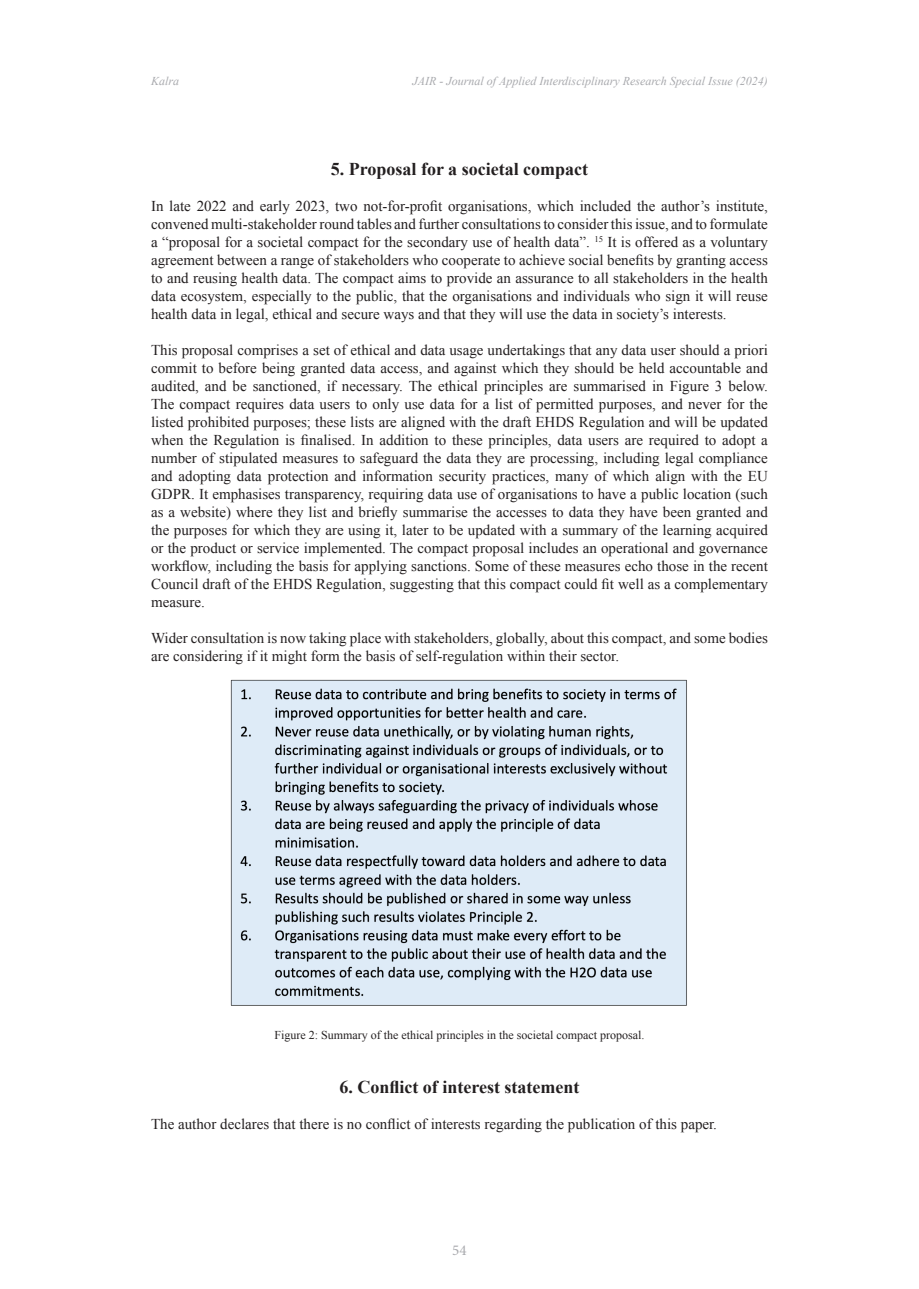
<style>
.page{position:relative;width:919px;height:1289px;background:#fff}
.page>*{position:absolute;margin:0;border:0;box-sizing:border-box;transform-origin:0 0}
.t1{font:700 18px "Times New Roman";color:#231f20}
.t2{font:15px/18px "Times New Roman";color:#231f20;text-align:justify}
.t3{font:15px "Minion Pro";color:#a8a9ad}
.t4{font:italic 12px "Times New Roman";color:#a8a9ad}
.t5{font:12px "Times New Roman";color:#231f20}
</style>
<div class="page">
<img style="left:231px;top:679px;width:456px;height:327px">
<p class="t4" style="left:151px;top:72px;width:30px">Kalra</p>
<p class="t4" style="left:412px;top:72px;width:357px">JAIR - Journal of Applied Interdisciplinary Research Special Issue (2024)</p>
<p class="t1" style="left:331px;top:156px;width:259px">5. Proposal for a societal compact</p>
<p class="t2" style="left:151px;top:197px;width:618px">In late 2022 and early 2023, two not-for-profit organisations, which included the author’s institute, convened multi-stakeholder round tables and further consultations to consider this issue, and to formulate a “proposal for a societal compact for the secondary use of health data”. <sup>15</sup> It is offered as a voluntary agreement between a range of stakeholders who cooperate to achieve social benefits by granting access to and reusing health data. The compact aims to provide an assurance to all stakeholders in the health data ecosystem, especially to the public, that the organisations and individuals who sign it will reuse health data in legal, ethical and secure ways and that they will use the data in society’s interests.</p>
<p class="t2" style="left:151px;top:341px;width:618px">This proposal comprises a set of ethical and data usage undertakings that any data user should a priori commit to before being granted data access, and against which they should be held accountable and audited, and be sanctioned, if necessary. The ethical principles are summarised in Figure 3 below.<br>The compact requires data users to only use data for a list of permitted purposes, and never for the listed prohibited purposes; these lists are aligned with the draft EHDS Regulation and will be updated when the Regulation is finalised. In addition to these principles, data users are required to adopt a number of stipulated measures to safeguard the data they are processing, including legal compliance and adopting data protection and information security practices, many of which align with the EU GDPR. It emphasises transparency, requiring data use of organisations to have a public location (such as a website) where they list and briefly summarise the accesses to data they have been granted and the purposes for which they are using it, later to be updated with a summary of the learning acquired or the product or service implemented. The compact proposal includes an operational and governance workflow, including the basis for applying sanctions. Some of these measures echo those in the recent Council draft of the EHDS Regulation, suggesting that this compact could fit well as a complementary measure.</p>
<p class="t2" style="left:151px;top:629px;width:618px">Wider consultation is now taking place with stakeholders, globally, about this compact, and some bodies are considering if it might form the basis of self-regulation within their sector.</p>
<p class="t5" style="left:274px;top:1027px;width:371px">Figure 2: Summary of the ethical principles in the societal compact proposal.</p>
<p class="t1" style="left:339px;top:1074px;width:242px">6. Conflict of interest statement</p>
<p class="t2" style="left:151px;top:1115px;width:567px">The author declares that there is no conflict of interests regarding the publication of this paper.</p>
<p class="t3" style="left:452px;top:1239px;width:16px">54</p>
</div>
